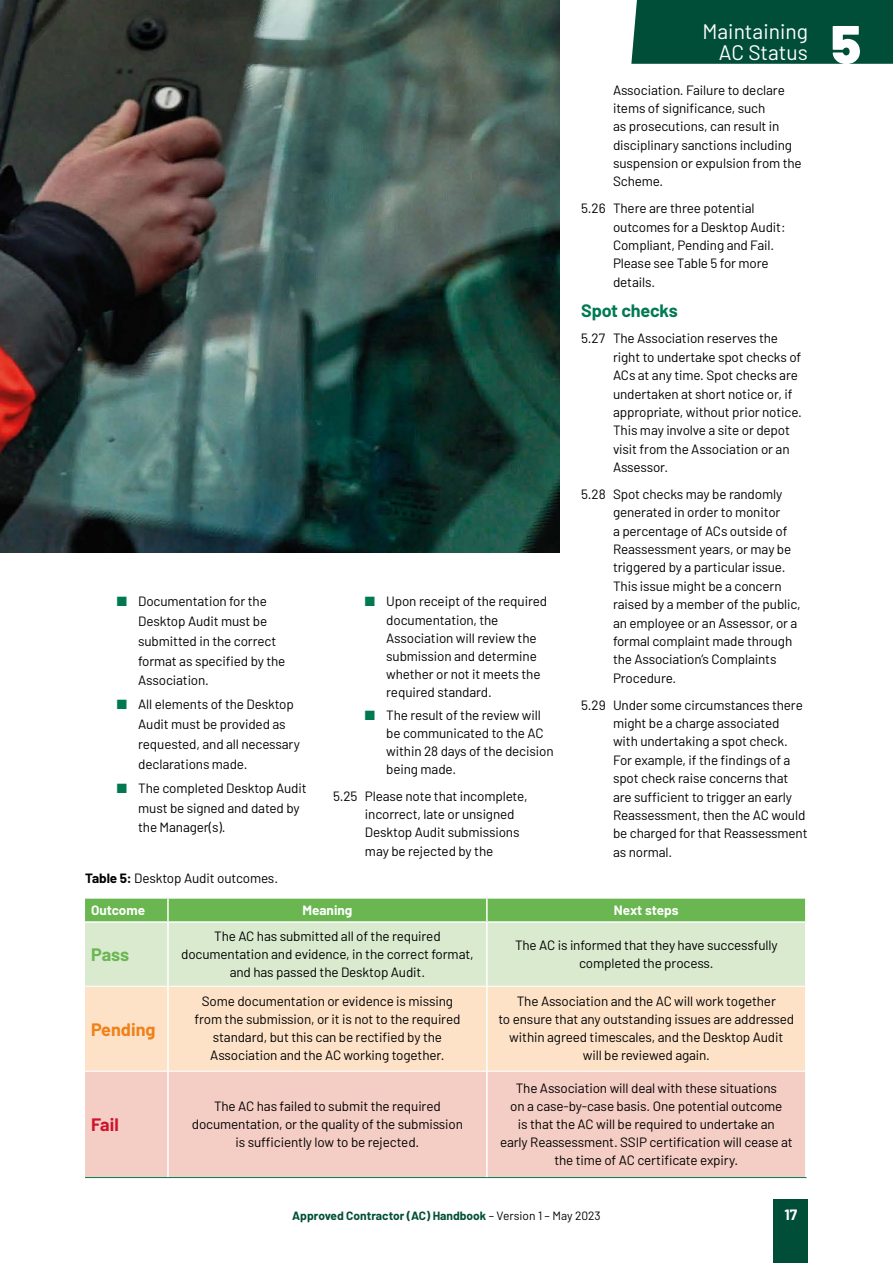
<style>
.page{position:relative;width:893px;height:1263px;background:#fff}
.page>*{position:absolute;margin:0;border:0;box-sizing:border-box;transform-origin:0 0}
.t1{font:900 54px "Barlow";color:#fff}
.t2{font:21px/21px "Barlow";color:#fff;text-align:right}
.t3{font:700 18px "Barlow";letter-spacing:-.01em;color:#007953}
.t4{font:700 18px "Barlow";color:#f08018}
.t5{font:700 18px "Barlow";color:#6ab651}
.t6{font:700 18px "Barlow";color:#ce132d}
.t7{font:700 15px "Barlow";color:#fff}
.t8{font:13.5px/18.3px "Barlow";letter-spacing:-.01em;color:#000}
.t9{font:700 13.5px "Barlow";color:#fff}
.t10{font:700 12px "Barlow";color:#004e37}
.s1{color:#007953}
.s2{font-weight:700}
.s3{font-weight:400;color:#000}
</style>
<div class="page">
<div style="left:774px;top:1199px;width:34px;height:64px;background:#004e37"></div>
<img style="left:0;top:0;width:560px;height:553px">
<div style="left:631px;top:0;width:262px;height:64px;background:#004e37"></div>
<div style="left:85px;top:923px;width:720px;height:63px;background:#daeacf"></div>
<div style="left:85px;top:987px;width:720px;height:84px;background:#fde2c8"></div>
<div style="left:85px;top:1072px;width:720px;height:105px;background:#f4cdc4"></div>
<div style="left:85px;top:898px;width:721px;height:23px;background:#6ab651"></div>
<hr style="left:167px;top:923px;width:2px;height:63px;background:#fff">
<hr style="left:486px;top:923px;width:2px;height:63px;background:#fff">
<hr style="left:167px;top:986px;width:2px;height:85px;background:#fff">
<hr style="left:486px;top:986px;width:2px;height:85px;background:#fff">
<hr style="left:167px;top:1071px;width:2px;height:106px;background:#fff">
<hr style="left:486px;top:1071px;width:2px;height:106px;background:#fff">
<hr style="left:168px;top:1177px;width:319px;height:1px;background:#007953">
<hr style="left:487px;top:1177px;width:319px;height:1px;background:#007953">
<hr style="left:85px;top:1177px;width:83px;height:1px;background:#007953">
<p class="t8" style="left:138px;top:590px;width:149px;line-height:19.8px;text-indent:-21px"><span class="s1">■</span> Documentation for the<br>Desktop Audit must be submitted in the correct format as specified by the<br>Association.</p>
<p class="t8" style="left:138px;top:694px;width:163px;line-height:19.8px;text-indent:-21px"><span class="s1">■</span> All elements of the Desktop<br>Audit must be provided as requested, and all necessary declarations made.</p>
<p class="t8" style="left:138px;top:777px;width:170px;line-height:19.8px;text-indent:-21px"><span class="s1">■</span> The completed Desktop Audit must be signed and dated by the Manager(s).</p>
<p class="t8" style="left:386px;top:591px;width:162px;text-indent:-21px"><span class="s1">■</span> Upon receipt of the required documentation, the<br>Association will review the submission and determine whether or not it meets the required standard.</p>
<p class="t8" style="left:386px;top:705px;width:169px;text-indent:-21px"><span class="s1">■</span> The result of the review will be communicated to the AC within 28 days of the decision being made.</p>
<p class="t8" style="left:365px;top:786px;width:164px;text-indent:-32px">5.25 Please note that incomplete, incorrect, late or unsigned<br>Desktop Audit submissions may be rejected by the</p>
<h2 class="t2" style="left:702px;top:19px;width:107px">Maintaining<br>AC Status</h2>
<p class="t8" style="left:613px;top:79px;width:190px">Association. Failure to declare items of significance, such<br>as prosecutions, can result in disciplinary sanctions including suspension or expulsion from the<br>Scheme.</p>
<p class="t8" style="left:613px;top:198px;width:174px;text-indent:-32px">5.26 There are three potential outcomes for a Desktop Audit:<br>Compliant, Pending and Fail.<br>Please see Table 5 for more details.</p>
<h3 class="t3" style="left:581px;top:297px;width:98px">Spot checks</h3>
<p class="t8" style="left:613px;top:328px;width:190px;text-indent:-32px">5.27 The Association reserves the right to undertake spot checks of<br>ACs at any time. Spot checks are undertaken at short notice or, if appropriate, without prior notice.<br>This may involve a site or depot visit from the Association or an<br>Assessor.</p>
<p class="t8" style="left:613px;top:484px;width:189px;text-indent:-32px">5.28 Spot checks may be randomly generated in order to monitor<br>a percentage of ACs outside of<br>Reassessment years, or may be triggered by a particular issue.<br>This issue might be a concern raised by a member of the public, an employee or an Assessor, or a formal complaint made through the Association’s Complaints<br>Procedure.</p>
<p class="t8" style="left:613px;top:694px;width:196px;text-indent:-32px">5.29 Under some circumstances there might be a charge associated with undertaking a spot check.<br>For example, if the findings of a spot check raise concerns that are sufficient to trigger an early<br>Reassessment, then the AC would be charged for that Reassessment as normal.</p>
<p class="t8" style="left:85px;top:868px;width:195px"><span class="s2">Table 5:</span> Desktop Audit outcomes.</p>
<p class="t9" style="left:91px;top:900px;width:56px">Outcome</p>
<p class="t9" style="left:303px;top:900px;width:51px">Meaning</p>
<p class="t9" style="left:614px;top:900px;width:66px">Next steps</p>
<h3 class="t5" style="left:91px;top:941px;width:40px">Pass</h3>
<p class="t8" style="left:181px;top:926px;width:294px;text-align:center">The AC has submitted all of the required documentation and evidence, in the correct format, and has passed the Desktop Audit.</p>
<p class="t8" style="left:515px;top:935px;width:264px;text-align:center">The AC is informed that they have successfully completed the process.</p>
<h3 class="t4" style="left:91px;top:1016px;width:66px">Pending</h3>
<h3 class="t6" style="left:91px;top:1111px;width:29px">Fail</h3>
<p class="t8" style="left:194px;top:991px;width:268px;text-align:center">Some documentation or evidence is missing from the submission, or it is not to the required standard, but this can be rectified by the Association and the AC working together.</p>
<p class="t8" style="left:498px;top:991px;width:297px;text-align:center">The Association and the AC will work together<br>to ensure that any outstanding issues are addressed within agreed timescales, and the Desktop Audit will be reviewed again.</p>
<p class="t8" style="left:192px;top:1096px;width:273px;text-align:center">The AC has failed to submit the required documentation, or the quality of the submission is sufficiently low to be rejected.</p>
<p class="t8" style="left:500px;top:1078px;width:294px;text-align:center">The Association will deal with these situations<br>on a case-by-case basis. One potential outcome<br>is that the AC will be required to undertake an<br>early Reassessment. SSIP certification will cease at the time of AC certificate expiry.</p>
<p class="t10" style="left:292px;top:1207px;width:310px">Approved Contractor (AC) Handbook <span class="s3">– Version 1 – May 2023</span></p>
<p class="t7" style="left:784px;top:1204px;width:14px">17</p>
<h1 class="t1" style="left:831px;top:4px;width:31px">5</h1>
</div>
